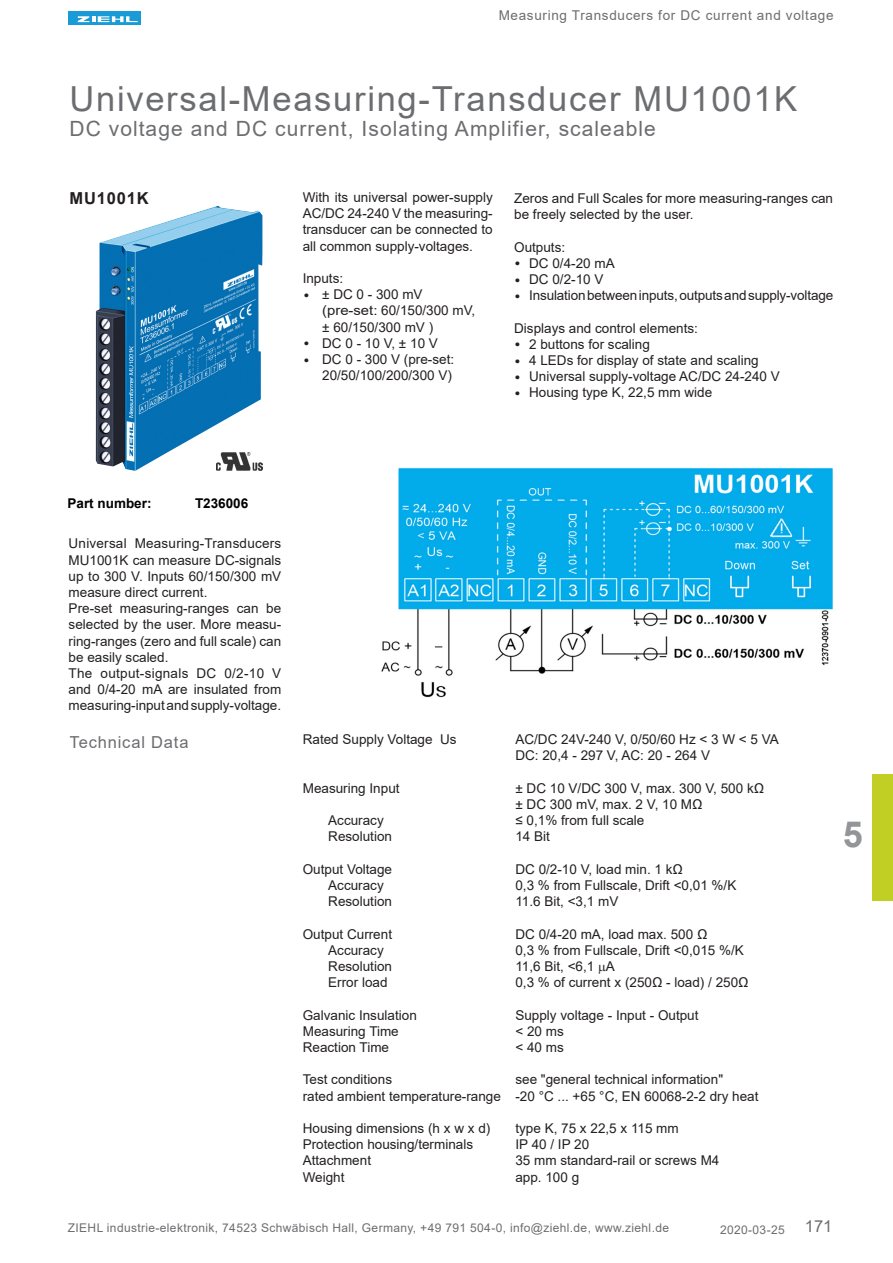
<style>
.page{position:relative;width:893px;height:1263px;background:#fff}
.page>*{position:absolute;margin:0;border:0;box-sizing:border-box;transform-origin:0 0}
.t1{font:700 36px "Arial";color:#939598}
.t2{font:34.5px "Arial";letter-spacing:.05em;color:#6c6d70}
.t3{font:21px "Arial";letter-spacing:.05em;color:#6c6d70}
.t4{font:16.5px "Arial";letter-spacing:.05em;color:#6c6d70}
.t5{font:700 16.5px "Arial";letter-spacing:.05em;color:#231f20}
.t6{font:13.5px/16.2px "Arial";color:#231f20;text-align:justify}
.t7{font:13.5px "Arial";letter-spacing:.05em;color:#6c6d70}
.t8{font:13.5px "Arial";color:#231f20;scale:1.1 1}
.t9{font:700 13.5px "Arial";color:#000}
.Überschrift_Balken_k{font:700 13.5px "Arial";color:#231f20}
.t10{font:12px "Arial";letter-spacing:.03em;color:#6c6d70}
</style>
<div class="page">
<div style="left:68px;top:11px;width:72px;height:14px;background:#199bd8"></div>
<svg style="left:78px;top:16px;width:60px;height:6px"></svg>
<div style="left:873px;top:774px;width:20px;height:127px;background:#c1ce23"></div>
<img style="left:96px;top:206px;width:166px;height:265px">
<img style="left:381px;top:467px;width:452px;height:231px">
<img style="left:217px;top:452px;width:45px;height:19px">
<p class="t7" style="left:499px;top:6px;width:336px">Measuring Transducers for DC current and voltage</p>
<p class="t2" style="left:69px;top:75px;width:729px">Universal-Measuring-Transducer MU1001K</p>
<p class="t3" style="left:69px;top:114px;width:588px">DC voltage and DC current, Isolating Amplifier, scaleable</p>
<p class="t5" style="left:70px;top:187px;width:81px">MU1001K</p>
<p class="t6" style="left:303px;top:189px;width:192px">With its universal power-supply AC/DC 24-240 V the measuring&shy;transducer can be connected to all common supply-voltages.</p>
<p class="t6" style="left:303px;top:270px;width:42px">Inputs:</p>
<p class="t6" style="left:322px;top:286px;width:102px">± DC 0 - 300 mV</p>
<p class="t8" style="left:322px;top:301px;width:141px">(pre-set: 60/150/300 mV,</p>
<p class="t6" style="left:322px;top:319px;width:112px">± 60/150/300 mV )</p>
<p class="t6" style="left:322px;top:335px;width:117px">DC 0 - 10 V, ± 10 V</p>
<p class="t6" style="left:322px;top:351px;width:134px">DC 0 - 300 V (pre-set:<br>20/50/100/200/300 V)</p>
<p class="Überschrift_Balken_k" style="left:304px;top:286px;width:6px">•</p>
<p class="Überschrift_Balken_k" style="left:304px;top:334px;width:6px">•</p>
<p class="Überschrift_Balken_k" style="left:304px;top:350px;width:6px">•</p>
<p class="t6" style="left:514px;top:190px;width:320px">Zeros and Full Scales for more measuring-ranges can be freely selected by the user.</p>
<p class="t6" style="left:514px;top:239px;width:53px">Outputs:</p>
<p class="t6" style="left:529px;top:255px;width:87px">DC 0/4-20 mA</p>
<p class="t6" style="left:529px;top:271px;width:76px">DC 0/2-10 V</p>
<p class="t6" style="left:529px;top:287px;width:306px">Insulation between inputs, outputs and supply-voltage</p>
<p class="t6" style="left:514px;top:320px;width:185px">Displays and control elements:</p>
<p class="t6" style="left:529px;top:336px;width:122px">2 buttons for scaling</p>
<p class="t6" style="left:529px;top:352px;width:231px">4 LEDs for display of state and scaling</p>
<p class="t6" style="left:529px;top:368px;width:252px">Universal supply-voltage AC/DC 24-240 V</p>
<p class="t6" style="left:529px;top:384px;width:185px">Housing type K, 22,5 mm wide</p>
<p class="Überschrift_Balken_k" style="left:515px;top:254px;width:6px">•</p>
<p class="Überschrift_Balken_k" style="left:515px;top:270px;width:6px">•</p>
<p class="Überschrift_Balken_k" style="left:515px;top:286px;width:6px">•</p>
<p class="Überschrift_Balken_k" style="left:515px;top:335px;width:6px">•</p>
<p class="Überschrift_Balken_k" style="left:515px;top:351px;width:6px">•</p>
<p class="Überschrift_Balken_k" style="left:515px;top:367px;width:6px">•</p>
<p class="Überschrift_Balken_k" style="left:515px;top:384px;width:6px">•</p>
<p class="t9" style="left:68px;top:494px;width:86px">Part number:</p>
<p class="t9" style="left:195px;top:494px;width:55px">T236006</p>
<p class="t6" style="left:69px;top:535px;width:214px">Universal Measuring-Transducers MU1001K can measure DC-signals up to 300 V. Inputs 60/150/300 mV measure direct current.</p>
<p class="t6" style="left:69px;top:600px;width:214px">Pre-set measuring-ranges can be selected by the user. More measu&shy;ring-ranges (zero and full scale) can be easily scaled.</p>
<p class="t6" style="left:69px;top:665px;width:214px">The output-signals DC 0/2-10 V and 0/4-20 mA are insulated from measuring-input and supply-voltage.</p>
<p class="t4" style="left:70px;top:730px;width:120px">Technical Data</p>
<p class="t6" style="left:303px;top:731px;width:155px">Rated Supply Voltage Us</p>
<p class="t6" style="left:515px;top:731px;width:265px">AC/DC 24V-240 V, 0/50/60 Hz &lt; 3 W &lt; 5 VA</p>
<p class="t6" style="left:515px;top:747px;width:196px">DC: 20,4 - 297 V, AC: 20 - 264 V</p>
<p class="t6" style="left:303px;top:780px;width:98px">Measuring Input</p>
<p class="t6" style="left:515px;top:780px;width:250px">± DC 10 V/DC 300 V, max. 300 V, 500 kΩ</p>
<p class="t6" style="left:515px;top:796px;width:189px">± DC 300 mV, max. 2 V, 10 MΩ</p>
<p class="t6" style="left:328px;top:812px;width:57px">Accuracy</p>
<p class="t6" style="left:515px;top:812px;width:130px">≤ 0,1% from full scale</p>
<p class="t6" style="left:328px;top:828px;width:65px">Resolution</p>
<p class="t6" style="left:515px;top:828px;width:36px">14 Bit</p>
<p class="t6" style="left:303px;top:861px;width:91px">Output Voltage</p>
<p class="t6" style="left:515px;top:861px;width:169px">DC 0/2-10 V, load min. 1 kΩ</p>
<p class="t6" style="left:328px;top:877px;width:57px">Accuracy</p>
<p class="t6" style="left:515px;top:877px;width:222px">0,3 % from Fullscale, Drift &lt;0,01 %/K</p>
<p class="t6" style="left:328px;top:893px;width:65px">Resolution</p>
<p class="t6" style="left:515px;top:893px;width:104px">11.6 Bit, &lt;3,1 mV</p>
<p class="t6" style="left:303px;top:926px;width:91px">Output Current</p>
<p class="t6" style="left:515px;top:926px;width:193px">DC 0/4-20 mA, load max. 500 Ω</p>
<p class="t6" style="left:328px;top:942px;width:57px">Accuracy</p>
<p class="t6" style="left:515px;top:942px;width:230px">0,3 % from Fullscale, Drift &lt;0,015 %/K</p>
<p class="t6" style="left:328px;top:958px;width:65px">Resolution</p>
<p class="t6" style="left:515px;top:958px;width:101px">11,6 Bit, &lt;6,1 A</p>
<p class="t6" style="left:328px;top:974px;width:61px">Error load</p>
<p class="t6" style="left:515px;top:974px;width:235px">0,3 % of current x (250Ω - load) / 250Ω</p>
<p class="t6" style="left:303px;top:1007px;width:116px">Galvanic Insulation</p>
<p class="t6" style="left:515px;top:1007px;width:185px">Supply voltage - Input - Output</p>
<p class="t6" style="left:303px;top:1023px;width:98px">Measuring Time</p>
<p class="t6" style="left:515px;top:1023px;width:50px">&lt; 20 ms</p>
<p class="t6" style="left:303px;top:1039px;width:88px">Reaction Time</p>
<p class="t6" style="left:515px;top:1039px;width:50px">&lt; 40 ms</p>
<p class="t6" style="left:303px;top:1071px;width:91px">Test conditions</p>
<p class="t6" style="left:515px;top:1071px;width:209px">see "general technical information"</p>
<p class="t6" style="left:303px;top:1088px;width:457px">rated ambient temperature-range -20 °C ... +65 °C, EN 60068-2-2 dry heat</p>
<p class="t6" style="left:303px;top:1120px;width:189px">Housing dimensions (h x w x d)</p>
<p class="t6" style="left:515px;top:1120px;width:165px">type K, 75 x 22,5 x 115 mm</p>
<p class="t6" style="left:303px;top:1136px;width:172px">Protection housing/terminals</p>
<p class="t6" style="left:515px;top:1136px;width:75px">IP 40 / IP 20</p>
<p class="t6" style="left:303px;top:1152px;width:70px">Attachment</p>
<p class="t6" style="left:515px;top:1152px;width:206px">35 mm standard-rail or screws M4</p>
<p class="t6" style="left:303px;top:1169px;width:43px">Weight</p>
<p class="t6" style="left:515px;top:1169px;width:65px">app. 100 g</p>
<p class="t10" style="left:68px;top:1219px;width:603px">ZIEHL industrie-elektronik, 74523 Schwäbisch Hall, Germany, +49 791 504-0, info@ziehl.de, www.ziehl.de</p>
<p class="t4" style="left:805px;top:1215px;width:29px">171</p>
<p class="t10" style="left:720px;top:1221px;width:66px">2020-03-25</p>
<p class="t1" style="left:843px;top:809px;width:22px">5</p>
</div>
